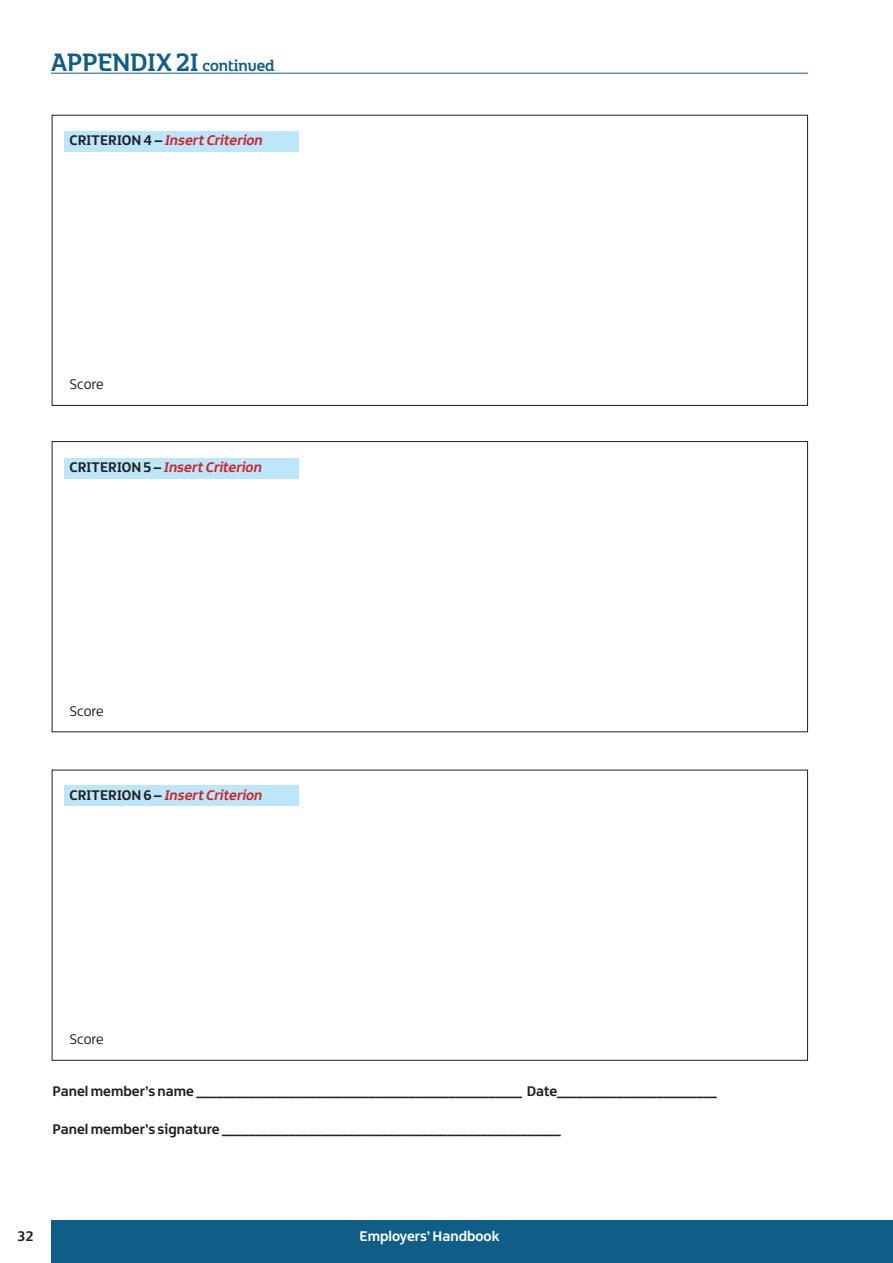
<style>
.page{position:relative;width:893px;height:1263px;background:#fff}
.page>*{position:absolute;margin:0;border:0;box-sizing:border-box;transform-origin:0 0}
.t1{font:27px "Northern Ireland Headline";color:#0e5e88}
.t2{font:700 15px "Northern Ireland";color:#231f20}
.t3{font:italic 700 15px "Northern Ireland";color:#d1232a}
.t4{font:700 15px "Northern Ireland";color:#fff}
.t5{font:15px "Northern Ireland";letter-spacing:-.005em;color:#231f20}
.s1{font-size:16.5px}
.s2{font-style:normal;color:#231f20}
</style>
<div class="page">
<div style="left:64px;top:131px;width:235px;height:21px;background:#bce6fa"></div>
<div style="left:64px;top:458px;width:235px;height:21px;background:#bce6fa"></div>
<div style="left:64px;top:785px;width:235px;height:21px;background:#bce6fa"></div>
<hr style="left:51px;top:73px;width:757px;height:1px;background:#0e5e88">
<div style="left:51px;top:1220px;width:842px;height:43px;background:#0e5e88"></div>
<h1 class="t1" style="left:51px;top:45px;width:225px">APPENDIX 2I <span class="s1">continued</span></h1>
<p class="t3" style="left:69px;top:131px;width:197px"><span class="s2">C R I T E R I O N 4 –</span> InsertCriterion</p>
<p class="t5" style="left:69px;top:376px;width:36px">Score</p>
<p class="t3" style="left:69px;top:457px;width:197px"><span class="s2">C R I T E R I O N 5 –</span> InsertCriterion</p>
<p class="t5" style="left:69px;top:702px;width:36px">Score</p>
<p class="t3" style="left:69px;top:786px;width:197px"><span class="s2">C R I T E R I O N 6 –</span> InsertCriterion</p>
<p class="t5" style="left:69px;top:1031px;width:36px">Score</p>
<p class="t2" style="left:52px;top:1082px;width:666px">Panel member’s name _________________________________________________ Date________________________</p>
<p class="t2" style="left:52px;top:1119px;width:510px">Panel member’s signature ___________________________________________________</p>
<p class="t2" style="left:18px;top:1226px;width:17px">32</p>
<p class="t4" style="left:359px;top:1226px;width:141px">Employers’ Handbook</p>
</div>
